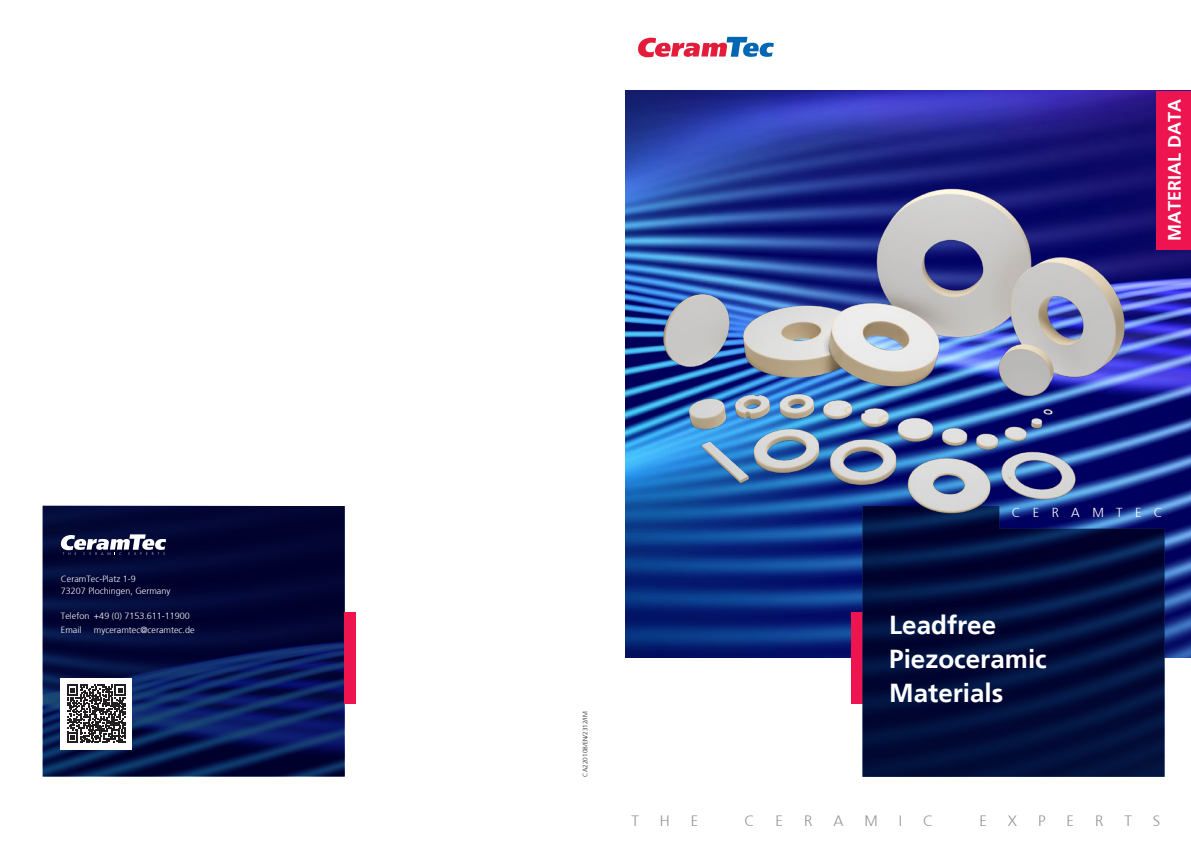
<style>
.page{position:relative;width:1191px;height:842px;background:#fff}
.page>*{position:absolute;margin:0;border:0;box-sizing:border-box;transform-origin:0 0}
.t1{font:700 26px/34px "Frutiger";color:#fff}
.t2{font:700 18px "Frutiger";color:#fff}
.t3{font:300 15px "Frutiger";color:#939598}
.t4{font:300 13px "Frutiger";letter-spacing:.95em;color:#fff}
.t5{font:300 9px/12px "Frutiger";color:#fff}
.t6{font:300 9px "Frutiger LT Com";color:#fff}
.t7{font:300 6.5px "Frutiger";color:#231f20}
</style>
<div class="page">
<img style="left:625px;top:91px;width:566px;height:567px">
<div style="left:851px;top:612px;width:11px;height:92px;background:#ed1450"></div>
<img style="left:862px;top:533px;width:302px;height:243px">
<svg style="left:638px;top:37px;width:136px;height:20px"></svg>
<img style="left:43px;top:506px;width:302px;height:270px">
<div style="left:345px;top:612px;width:11px;height:92px;background:#ed1450"></div>
<svg style="left:61px;top:534px;width:105px;height:21px"></svg>
<div style="left:1157px;top:91px;width:34px;height:159px;background:#ed1450"></div>
<div style="left:61px;top:678px;width:71px;height:71px;background:#fff"></div>
<svg style="left:67px;top:684px;width:59px;height:59px"></svg>
<img style="left:627px;top:169px;width:546px;height:364px">
<p class="t5" style="left:61px;top:573px;width:111px">CeramTec-Platz 1-9<br>73207 Plochingen, Germany</p>
<p class="t5" style="left:61px;top:609px;width:130px;line-height:14px">Telefon +49 (0) 7153.611-11900<br>Email</p>
<p class="t6" style="left:94px;top:625px;width:102px">myceramtec@ceramtec.de</p>
<h2 class="t2" style="left:1164px;top:241px;width:144px;rotate:-90deg">MATERIAL DATA</h2>
<p class="t7" style="left:581px;top:776px;width:67px;rotate:-90deg">CA220108/EN/2312/IM</p>
<h3 class="t4" style="left:1011px;top:505px;width:152px">CERAMTEC</h3>
<h1 class="t1" style="left:889px;top:608px;width:159px">Leadfree<br>Piezoceramic<br>Materials</h1>
<h3 class="t3" style="left:631px;top:812px;width:9px">T</h3>
<h3 class="t3" style="left:660px;top:812px;width:12px">H</h3>
<h3 class="t3" style="left:691px;top:812px;width:9px">E</h3>
<h3 class="t3" style="left:744px;top:812px;width:12px">C</h3>
<h3 class="t3" style="left:775px;top:812px;width:9px">E</h3>
<h3 class="t3" style="left:804px;top:812px;width:10px">R</h3>
<h3 class="t3" style="left:833px;top:812px;width:12px">A</h3>
<h3 class="t3" style="left:864px;top:812px;width:15px">M</h3>
<h3 class="t3" style="left:898px;top:812px;width:5px">I</h3>
<h3 class="t3" style="left:923px;top:812px;width:12px">C</h3>
<h3 class="t3" style="left:979px;top:812px;width:9px">E</h3>
<h3 class="t3" style="left:1007px;top:812px;width:11px">X</h3>
<h3 class="t3" style="left:1038px;top:812px;width:9px">P</h3>
<h3 class="t3" style="left:1066px;top:812px;width:9px">E</h3>
<h3 class="t3" style="left:1095px;top:812px;width:10px">R</h3>
<h3 class="t3" style="left:1124px;top:812px;width:9px">T</h3>
<h3 class="t3" style="left:1152px;top:812px;width:9px">S</h3>
</div>
